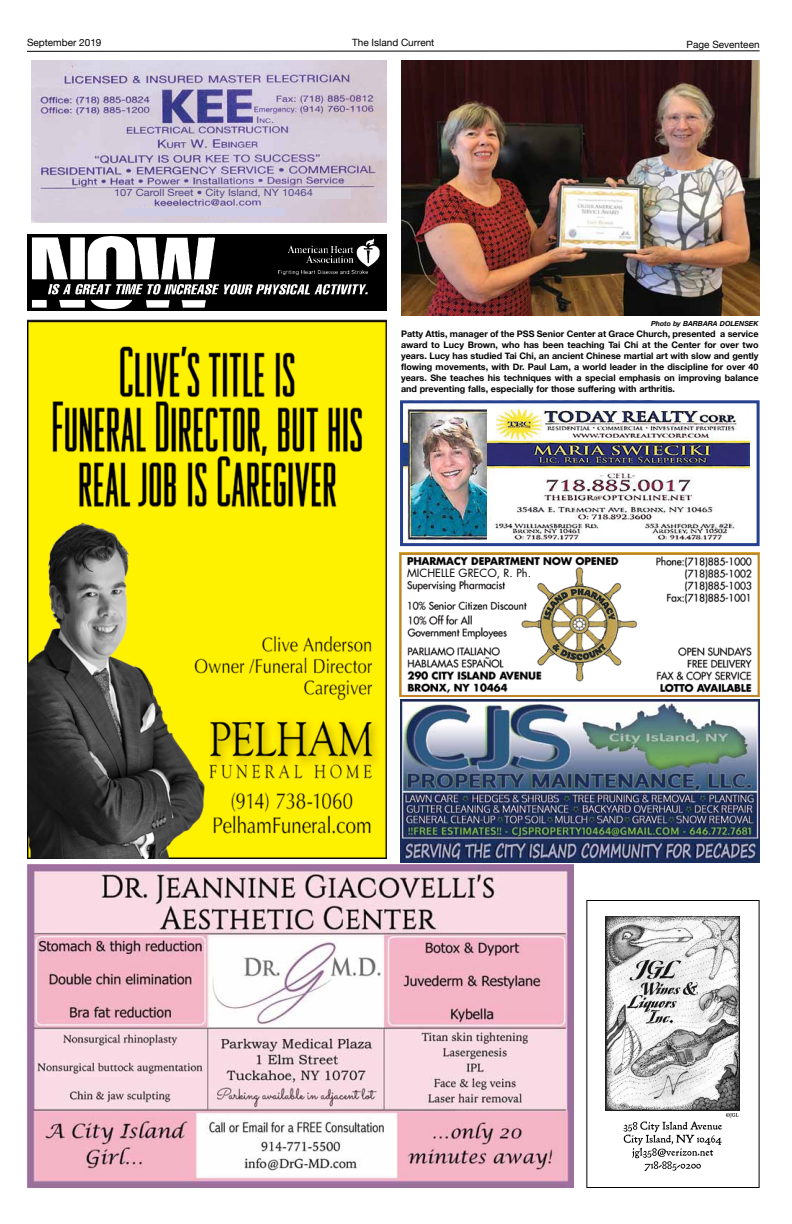
<style>
.page{position:relative;width:792px;height:1224px;background:#fff}
.page>*{position:absolute;margin:0;border:0;box-sizing:border-box;transform-origin:0 0}
.t1{font:11px "Futura";color:#000}
.t2{font:10px "Helvetica Neue";color:#000}
.t3{font:10px "Helvetica Neue";color:#514589;scale:1.11 1}
.t4{font:700 9px/11px "Helvetica Neue";color:#000;text-align:justify}
.t5{font:italic 700 7px "Helvetica Neue";color:#000}
</style>
<div class="page">
<svg style="left:27px;top:50px;width:733px;height:2px"></svg>
<img style="left:401px;top:60px;width:359px;height:256px">
<img style="left:27px;top:864px;width:547px;height:324px">
<div style="left:586px;top:900px;width:174px;height:288px;border:1px solid #000"></div>
<img style="left:605px;top:916px;width:135px;height:194px">
<svg style="left:624px;top:1113px;width:115px;height:58px"></svg>
<img style="left:27px;top:320px;width:360px;height:539px">
<img style="left:31px;top:60px;width:356px;height:162px">
<div style="left:125px;top:208px;width:161px;height:7px;background:#cfcce6"></div>
<div style="left:76px;top:189px;width:275px;height:10px;background:#d5cdd7"></div>
<img style="left:404px;top:408px;width:84px;height:132px">
<div style="left:400px;top:400px;width:360px;height:146px;border:3px solid #25408f"></div>
<img style="left:488px;top:409px;width:261px;height:134px">
<img style="left:407px;top:556px;width:345px;height:138px">
<div style="left:400px;top:553px;width:360px;height:144px;border:2px solid #be8428"></div>
<svg style="left:625px;top:603px;width:112px;height:56px"></svg>
<div style="left:407px;top:569px;width:127px;height:10px;background:#fff"></div>
<img style="left:400px;top:700px;width:360px;height:162px">
<img style="left:27px;top:234px;width:360px;height:76px">
<p class="t2" style="left:27px;top:36px;width:76px">September 2019</p>
<p class="t2" style="left:352px;top:36px;width:84px">The Island Current</p>
<p class="t2" style="left:687px;top:38px;width:74px">Page Seventeen</p>
<p class="t3" style="left:114px;top:187px;width:181px">107 Caroll Sreet • City Island, NY 10464</p>
<p class="t5" style="left:651px;top:319px;width:109px">Photo by BARBARA DOLENSEK</p>
<p class="t4" style="left:401px;top:328px;width:359px">Patty Attis, manager of the PSS Senior Center at Grace Church, presented a service award to Lucy Brown, who has been teaching Tai Chi at the Center for over two years. Lucy has studied Tai Chi, an ancient Chinese martial art with slow and gently flowing movements, with Dr. Paul Lam, a world leader in the discipline for over 40 years. She teaches his techniques with a special emphasis on improving balance and preventing falls, especially for those suffering with arthritis.</p>
<p class="t1" style="left:407px;top:566px;width:126px">MICHELLE GRECO, R. Ph.</p>
</div>
